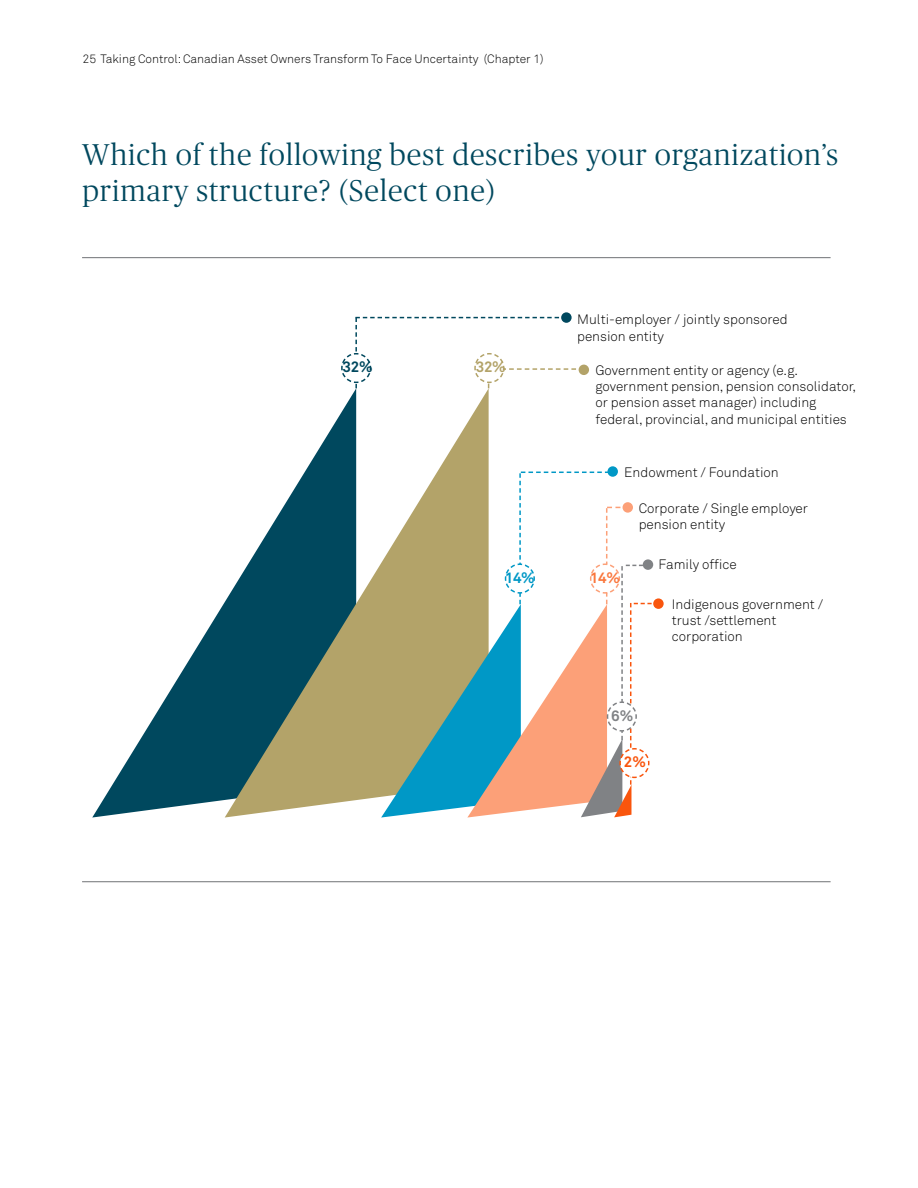
<style>
.page{position:relative;width:918px;height:1188px;background:#fff}
.page>*{position:absolute;margin:0;border:0;box-sizing:border-box;transform-origin:0 0}
.t1{font:300 30px/36px "Publico Headline";letter-spacing:.03em;color:#00485e}
.t2{font:700 15px "Akkurat Pro";color:#00485e}
.t3{font:700 15px "Akkurat Pro";color:#b3a369}
.t4{font:700 15px "Akkurat Pro";color:#0098c6}
.t5{font:700 15px "Akkurat Pro";color:#fa773d}
.t6{font:700 15px "Akkurat Pro";color:#808285}
.t7{font:700 15px "Akkurat Pro";color:#f9550d}
.t8{font:300 13.5px/16.2px "Akkurat Pro";color:#000}
.t9{font:300 12px "Akkurat Pro";color:#000}
</style>
<div class="page">
<svg style="left:92px;top:602px;width:133px;height:216px"></svg>
<svg style="left:225px;top:388px;width:264px;height:430px"></svg>
<svg style="left:341px;top:317px;width:243px;height:71px"></svg>
<svg style="left:381px;top:472px;width:275px;height:346px"></svg>
<hr style="left:82px;top:881px;width:749px;height:1px;background:#808285">
<hr style="left:82px;top:257px;width:749px;height:1px;background:#808285">
<div style="left:561px;top:312px;width:11px;height:11px;background:#00485e;border-radius:50%"></div>
<div style="left:579px;top:365px;width:10px;height:10px;background:#b3a369;border-radius:50%"></div>
<div style="left:607px;top:466px;width:11px;height:11px;background:#0098c6;border-radius:50%"></div>
<div style="left:623px;top:502px;width:10px;height:11px;background:#fca078;border-radius:50%"></div>
<div style="left:643px;top:559px;width:10px;height:11px;background:#808285;border-radius:50%"></div>
<div style="left:653px;top:598px;width:11px;height:11px;background:#f9550d;border-radius:50%"></div>
<p class="t9" style="left:82px;top:52px;width:463px">25 Taking Control: Canadian Asset Owners Transform To Face Uncertainty (Chapter 1)</p>
<h1 class="t1" style="left:82px;top:135px;width:758px">Which of the following best describes your organization’s primary structure? (Select one)</h1>
<p class="t2" style="left:343px;top:358px;width:32px">32%</p>
<p class="t3" style="left:476px;top:358px;width:32px">32%</p>
<p class="t8" style="left:577px;top:312px;width:212px">Multi-employer / jointly sponsored pension entity</p>
<p class="t8" style="left:595px;top:362px;width:262px">Government entity or agency (e.g. government pension, pension consolidator, or pension asset manager) including federal, provincial, and municipal entities</p>
<p class="t8" style="left:624px;top:464px;width:156px">Endowment / Foundation</p>
<p class="t8" style="left:639px;top:500px;width:171px">Corporate / Single employer pension entity</p>
<p class="t8" style="left:659px;top:556px;width:80px">Family office</p>
<p class="t8" style="left:672px;top:596px;width:153px">Indigenous government / trust /settlement corporation</p>
<p class="t4" style="left:505px;top:569px;width:32px">14%</p>
<p class="t5" style="left:590px;top:569px;width:32px">14%</p>
<p class="t6" style="left:611px;top:706px;width:24px">6%</p>
<p class="t7" style="left:624px;top:753px;width:24px">2%</p>
</div>
